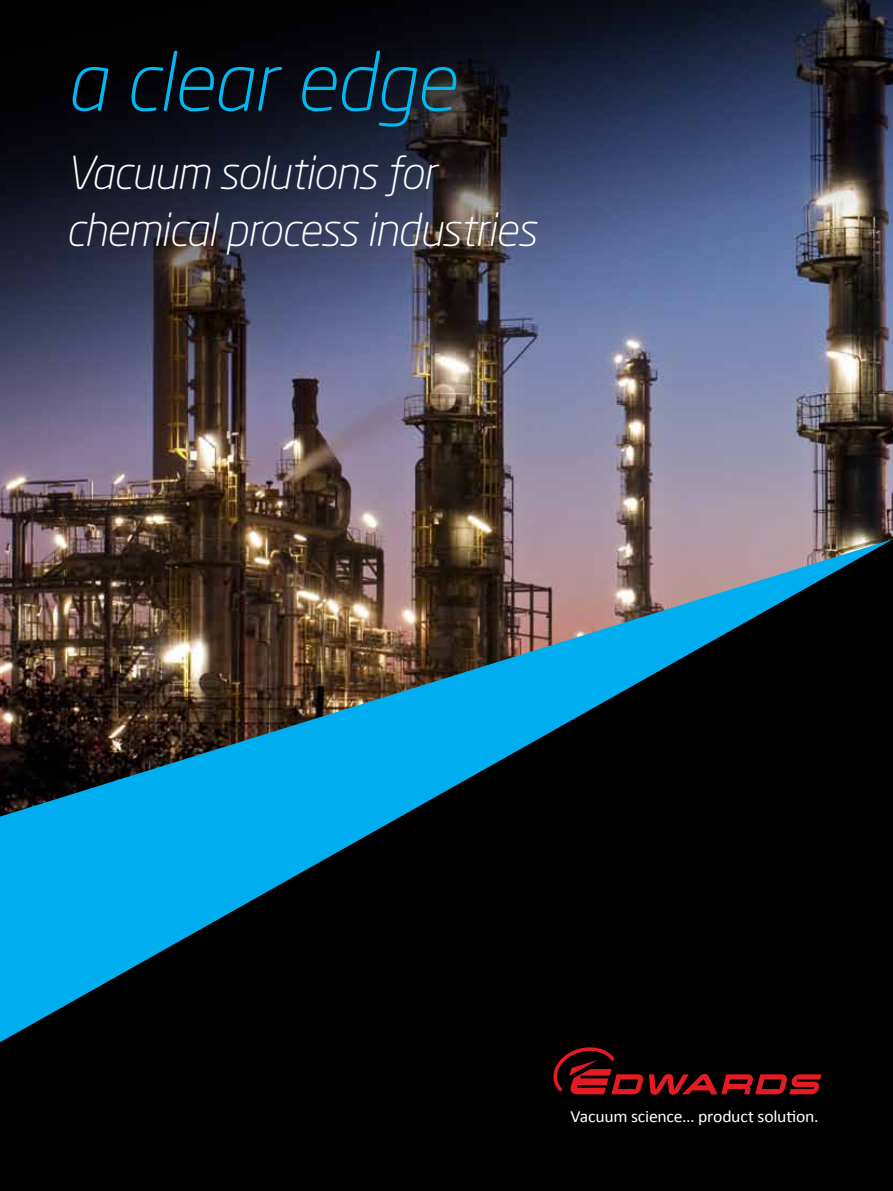
<style>
.page{position:relative;width:893px;height:1191px;background:#fff}
.page>*{position:absolute;margin:0;border:0;box-sizing:border-box;transform-origin:0 0}
.t1{font:italic 300 81px "Neo Sans Std";letter-spacing:-.015em;color:#00b9f1}
.t2{font:italic 300 45px/57px "Neo Sans Std";letter-spacing:-.025em;color:#fff}
.t3{font:17.1px "Calibri";letter-spacing:-.015em;color:#fff;scale:1.04 1}
</style>
<div class="page">
<img style="left:0;top:0;width:893px;height:538px">
<div style="left:0;top:538px;width:893px;height:653px;background:#000"></div>
<svg style="left:0;top:539px;width:893px;height:503px;background:#1a3a46"></svg>
<svg style="left:649px;top:1074px;width:172px;height:20px;background:#7c0e13"></svg>
<svg style="left:553px;top:1044px;width:90px;height:50px;background:#48080b"></svg>
<h1 class="t1" style="left:66px;top:33px;width:391px">a clear edge</h1>
<p class="t2" style="left:66px;top:144px;width:472px">Vacuum solutions for chemical process industries</p>
<p class="t3" style="left:571px;top:1105px;width:240px">Vacuum science... product solution.</p>
</div>
